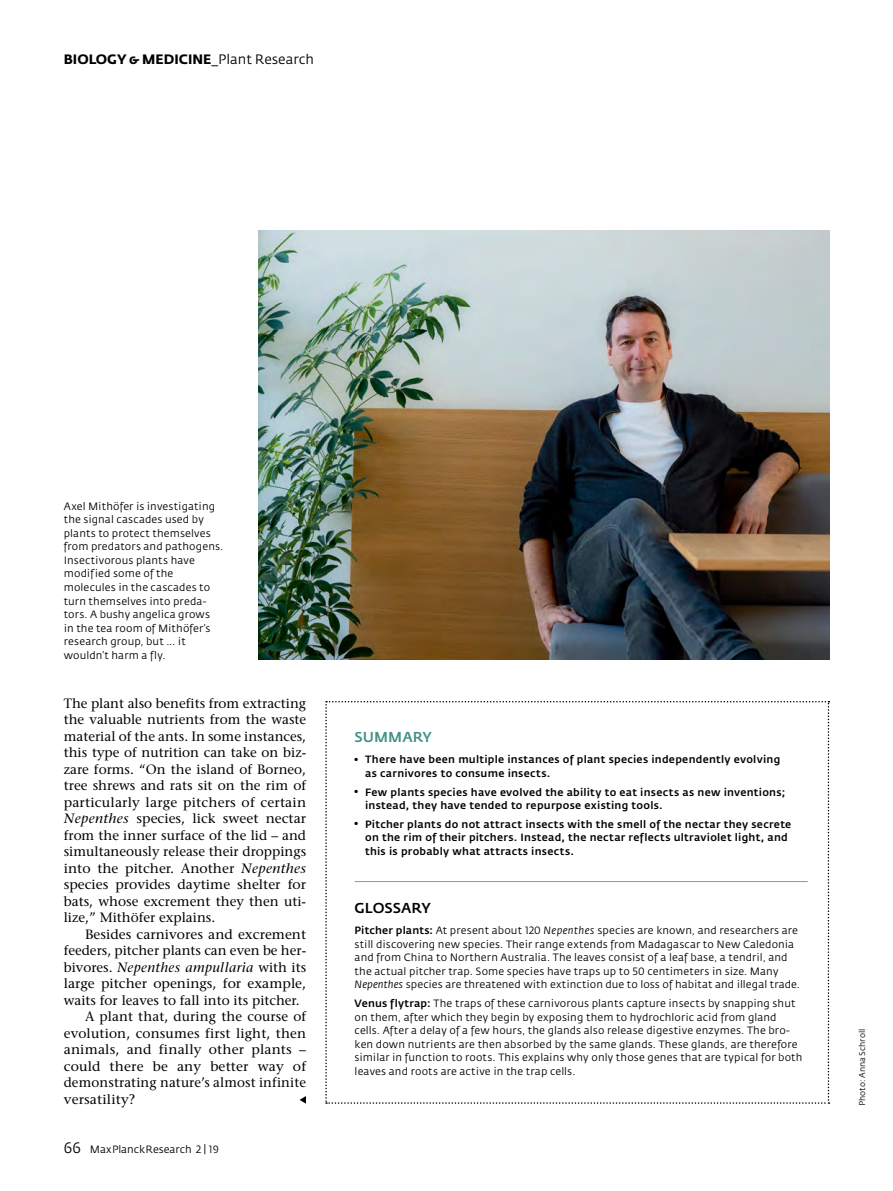
<style>
.page{position:relative;width:893px;height:1191px;background:#fff}
.page>*{position:absolute;margin:0;border:0;box-sizing:border-box;transform-origin:0 0}
.t1{font:500 14.25px "Fedra Sans";color:#000}
.t2{font:500 14.25px "Fedra Sans";color:#429185}
.t3{font:13.5px/16.5px "Stone Serif";color:#000;text-align:justify}
.t4{font:italic 13.5px "Stone Serif";letter-spacing:.03em;color:#000}
.t5{font:700 13.5px "Fedra Sans";color:#000}
.t6{font:10.5px/13.5px "Fedra Sans";letter-spacing:.01em;color:#000}
.t7{font:500 10.5px/13.5px "Fedra Sans";letter-spacing:.025em;color:#000}
.t8{font:8.25px "Fedra Sans";color:#000}
.s1{font-weight:400}
.s2{font-style:italic}
.s3{font-style:normal}
.s4{font-family:"Fedra Sans Book SC";font-size:15px}
.s5{font-family:"Fedra Sans Book SC"}
.s6{font-weight:500}
</style>
<div class="page">
<svg style="left:300px;top:1096px;width:6px;height:7px"></svg>
<svg style="left:325px;top:701px;width:504px;height:402px"></svg>
<hr style="left:355px;top:881px;width:453px;height:1px;background:#939598">
<img style="left:259px;top:231px;width:570px;height:428px">
<p class="t5" style="left:64px;top:51px;width:252px">BIOLOGY &amp; MEDICINE<span class="s1">_Plant Research</span></p>
<p class="t6" style="left:64px;top:500px;width:161px">Axel Mithöfer is investigating the signal cascades used by plants to protect themselves from predators and pathogens.<br>Insectivorous plants have modified some of the molecules in the cascades to turn themselves into preda&shy;tors. A bushy angelica grows<br>in the tea room of Mithöfer’s research group, but ... it wouldn’t harm a fly.</p>
<p class="t3" style="left:64px;top:694px;width:244px">The plant also benefits from extracting the valuable nutrients from the waste material of the ants. In some instances, this type of nutrition can take on biz&shy;zare forms. “On the island of Borneo, tree shrews and rats sit on the rim of particularly large pitchers of certain <span class="s2">Nepenthes</span> species, lick sweet nectar from the inner surface of the lid – and simultaneously release their droppings into the pitcher. Another <span class="s2">Nepenthes </span>species provides daytime shelter for bats, whose excrement they then uti&shy;lize,” Mithöfer explains.</p>
<p class="t3" style="left:85px;top:925px;width:223px">Besides carnivores and excrement</p>
<p class="t3" style="left:64px;top:942px;width:244px">feeders, pitcher plants can even be her-</p>
<p class="t4" style="left:64px;top:959px;width:244px"><span class="s3">bivores.</span> Nepenthes ampullaria <span class="s3">with its</span></p>
<p class="t3" style="left:64px;top:975px;width:244px">large pitcher openings, for example,</p>
<p class="t3" style="left:64px;top:991px;width:237px">waits for leaves to fall into its pitcher.</p>
<p class="t3" style="left:85px;top:1008px;width:223px">A plant that, during the course of</p>
<p class="t3" style="left:64px;top:1024px;width:244px">evolution, consumes first light, then</p>
<p class="t3" style="left:64px;top:1041px;width:244px">animals, and finally other plants –</p>
<p class="t3" style="left:64px;top:1057px;width:244px">could there be any better way of</p>
<p class="t3" style="left:64px;top:1074px;width:244px">demonstrating nature’s almost infinite</p>
<p class="t3" style="left:64px;top:1090px;width:73px">versatility?</p>
<p class="t6" style="left:64px;top:1143px;width:157px"><span class="s4">66</span> MaxPlanckResearch <span class="s5">2 | 19</span></p>
<h1 class="t2" style="left:355px;top:728px;width:79px">SUMMARY</h1>
<p class="t7" style="left:365px;top:753px;width:417px;text-indent:-10px">● There have been multiple instances of plant species independently evolving as carnivores to consume insects.</p>
<p class="t7" style="left:365px;top:785px;width:422px;text-indent:-10px">● Few plants species have evolved the ability to eat insects as new inventions; instead, they have tended to repurpose existing tools.</p>
<p class="t7" style="left:365px;top:817px;width:428px;text-indent:-10px">● Pitcher plants do not attract insects with the smell of the nectar they secrete on the rim of their pitchers. Instead, the nectar reflects ultraviolet light, and this is probably what attracts insects.</p>
<h1 class="t1" style="left:355px;top:899px;width:78px">GLOSSARY</h1>
<p class="t6" style="left:355px;top:924px;width:447px"><span class="s6">Pitcher plants:</span> At present about <span class="s5">120</span> <span class="s2">Nepenthes</span> species are known, and researchers are still discovering new species. Their range extends from Madagascar to New Caledonia and from China to Northern Australia. The leaves consist of a leaf base, a tendril, and the actual pitcher trap. Some species have traps up to <span class="s5">50</span> centimeters in size. Many <span class="s2">Nepenthes</span> species are threatened with extinction due to loss of habitat and illegal trade.</p>
<p class="t6" style="left:355px;top:997px;width:449px"><span class="s6">Venus flytrap:</span> The traps of these carnivorous plants capture insects by snapping shut on them, after which they begin by exposing them to hydrochloric acid from gland cells. After a delay of a few hours, the glands also release digestive enzymes. The bro&shy;ken down nutrients are then absorbed by the same glands. These glands, are therefore similar in function to roots. This explains why only those genes that are typical for both leaves and roots are active in the trap cells.</p>
<p class="t8" style="left:858px;top:1106px;width:79px;rotate:-90deg">Photo: Anna Schroll</p>
</div>
